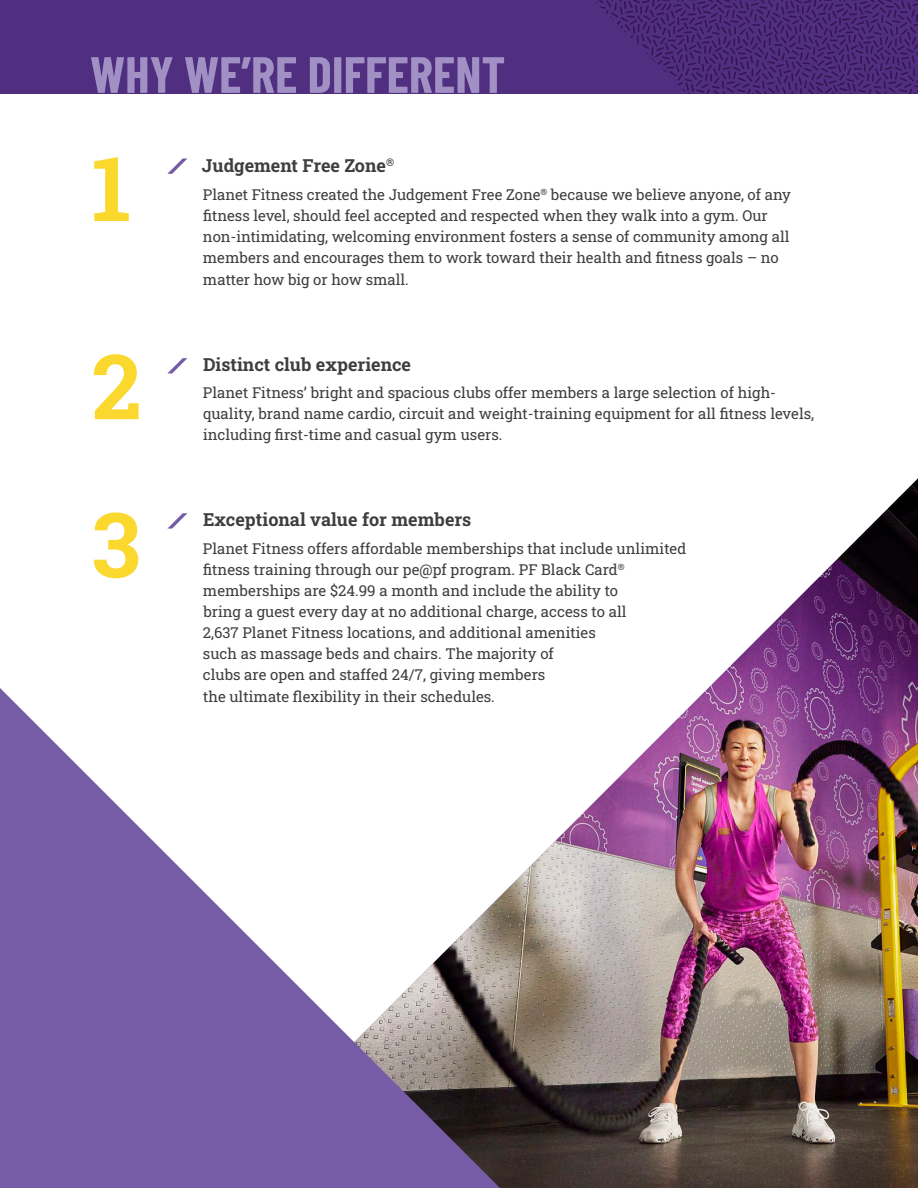
<style>
.page{position:relative;width:918px;height:1188px;background:#fff}
.page>*{position:absolute;margin:0;border:0;box-sizing:border-box;transform-origin:0 0}
.Body_Copy{font:700 90px "Roboto Slab";color:#fad82d}
.Page_Head{font:700 51px "Barlow Condensed";color:#a190c4}
.Body_Copy-2{font:700 18px "Roboto Slab";color:#3e3e3f}
.Body_Copy-3{font:15px/21px "Roboto Slab";color:#3e3e3f}
</style>
<div class="page">
<div style="left:0;top:0;width:918px;height:94px;background:#502f81"></div>
<svg style="left:593px;top:0;width:325px;height:94px"></svg>
<img style="left:500px;top:478px;width:418px;height:710px">
<svg style="left:0;top:688px;width:500px;height:500px;fill:#765ca7"></svg>
<svg style="left:167px;top:158px;width:20px;height:16px"></svg>
<svg style="left:168px;top:358px;width:19px;height:15px"></svg>
<svg style="left:167px;top:513px;width:20px;height:16px"></svg>
<p class="Page_Head" style="left:90px;top:38px;width:417px">WHY WE’RE DIFFERENT</p>
<p class="Body_Copy" style="left:92px;top:127px;width:41px">1</p>
<p class="Body_Copy-2" style="left:202px;top:153px;width:194px">Judgement Free Zone<sup>®</sup></p>
<p class="Body_Copy-3" style="left:203px;top:183px;width:589px">Planet Fitness created the Judgement Free Zone<sup>®</sup> because we believe anyone, of any fitness level, should feel accepted and respected when they walk into a gym. Our non-intimidating, welcoming environment fosters a sense of community among all members and encourages them to work toward their health and fitness goals – no</p>
<p class="Body_Copy-3" style="left:203px;top:269px;width:207px">matter how big or how small.</p>
<p class="Body_Copy" style="left:92px;top:325px;width:51px">2</p>
<p class="Body_Copy-2" style="left:203px;top:352px;width:210px">Distinct club experience</p>
<p class="Body_Copy-3" style="left:203px;top:382px;width:613px">Planet Fitness’ bright and spacious clubs offer members a large selection of high&shy;quality, brand name cardio, circuit and weight-training equipment for all fitness levels, including first-time and casual gym users.</p>
<p class="Body_Copy" style="left:92px;top:483px;width:50px">3</p>
<p class="Body_Copy-2" style="left:203px;top:507px;width:270px">Exceptional value for members</p>
<p class="Body_Copy-3" style="left:203px;top:537px;width:485px">Planet Fitness offers affordable memberships that include unlimited fitness training through our pe@pf program. PF Black Card<sup>® </sup>memberships are $24.99 a month and include the ability to<br>bring a guest every day at no additional charge, access to all<br>2,637 Planet Fitness locations, and additional amenities<br>such as massage beds and chairs. The majority of<br>clubs are open and staffed 24/7, giving members</p>
<p class="Body_Copy-3" style="left:203px;top:686px;width:293px">the ultimate flexibility in their schedules.</p>
</div>
